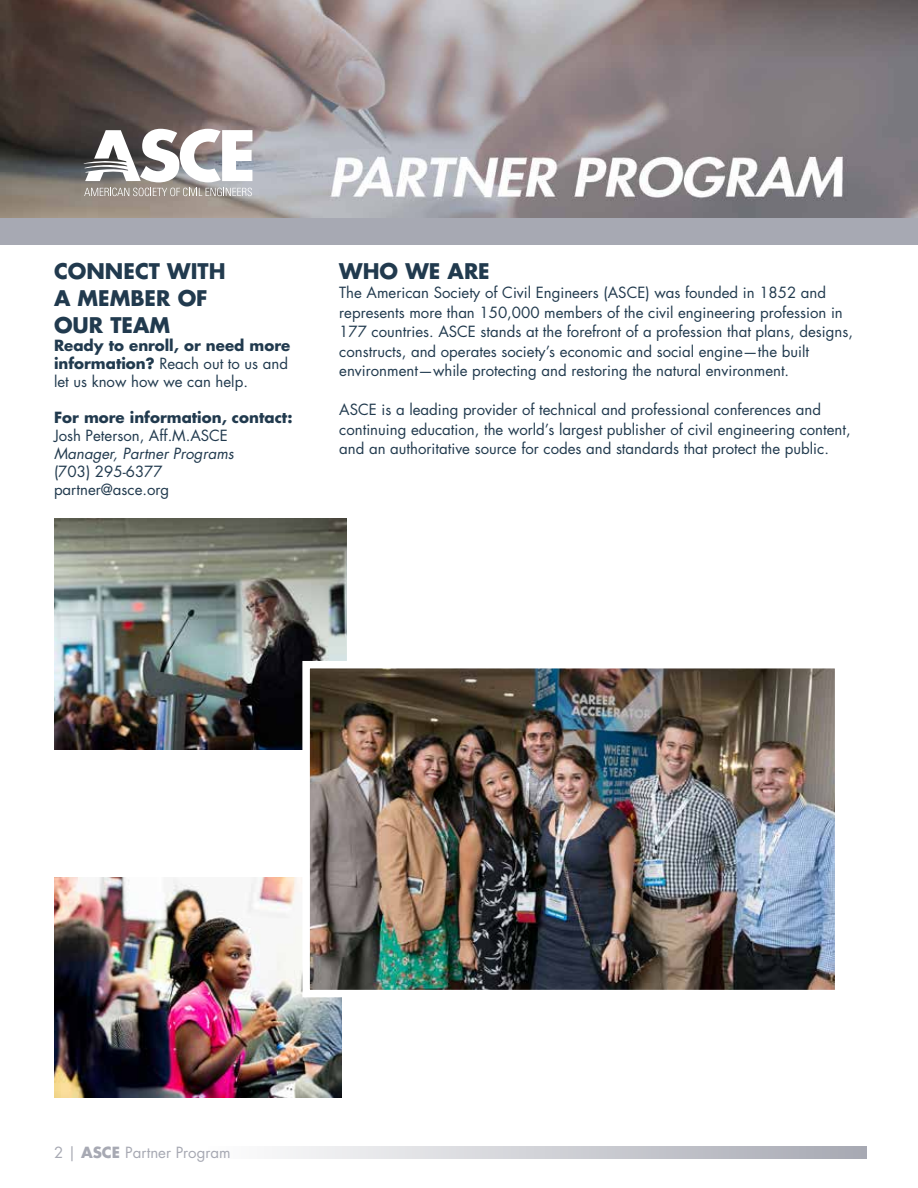
<style>
.page{position:relative;width:918px;height:1188px;background:#fff}
.page>*{position:absolute;margin:0;border:0;box-sizing:border-box;transform-origin:0 0}
.t1{font:700 21px/27px "Futura Std";color:#213a4e}
.t2{font:15px/19.5px "Futura Std";color:#213a4e}
.t3{font:700 15px "Futura Std";color:#213a4e}
.t4{font:italic 15px "Futura Std";color:#213a4e}
.t5{font:15px "Futura Std";color:#a7a9b3}
.s1{font-weight:700}
</style>
<div class="page">
<img style="left:0;top:0;width:918px;height:218px">
<svg style="left:277px;top:1146px;width:590px;height:12px;background:#cdced4"></svg>
<div style="left:0;top:218px;width:918px;height:26px;background:#a7a9b3"></div>
<svg style="left:84px;top:129px;width:168px;height:53px"></svg>
<svg style="left:84px;top:188px;width:168px;height:8px"></svg>
<img style="left:54px;top:518px;width:293px;height:232px">
<img style="left:54px;top:878px;width:287px;height:220px">
<img style="left:311px;top:670px;width:522px;height:318px">
<div style="left:302px;top:661px;width:540px;height:336px;border:8px solid #fff"></div>
<h1 class="t1" style="left:54px;top:257px;width:173px">CONNECT WITH<br>A MEMBER OF<br>OUR TEAM</h1>
<p class="t2" style="left:54px;top:336px;width:238px;line-height:18px"><span class="s1">Ready to enroll, or need more information?</span> Reach out to us and let us know how we can help.</p>
<p class="t3" style="left:54px;top:407px;width:240px">For more information, contact:</p>
<p class="t2" style="left:54px;top:425px;width:175px">Josh Peterson, Aff.M.ASCE</p>
<p class="t4" style="left:54px;top:443px;width:181px">Manager, Partner Programs</p>
<p class="t2" style="left:54px;top:462px;width:117px;line-height:18px">(703) 295-6377 partner@asce.org</p>
<h1 class="t1" style="left:339px;top:257px;width:152px">WHO WE ARE</h1>
<p class="t2" style="left:339px;top:283px;width:515px">The American Society of Civil Engineers (ASCE) was founded in 1852 and represents more than 150,000 members of the civil engineering profession in 177 countries. ASCE stands at the forefront of a profession that plans, designs, constructs, and operates society’s economic and social engine—the built environment—while protecting and restoring the natural environment.</p>
<p class="t2" style="left:339px;top:400px;width:513px">ASCE is a leading provider of technical and professional conferences and continuing education, the world’s largest publisher of civil engineering content, and an authoritative source for codes and standards that protect the public.</p>
<p class="t5" style="left:54px;top:1143px;width:178px">2 | <span class="s1">ASCE</span> Partner Program</p>
</div>
